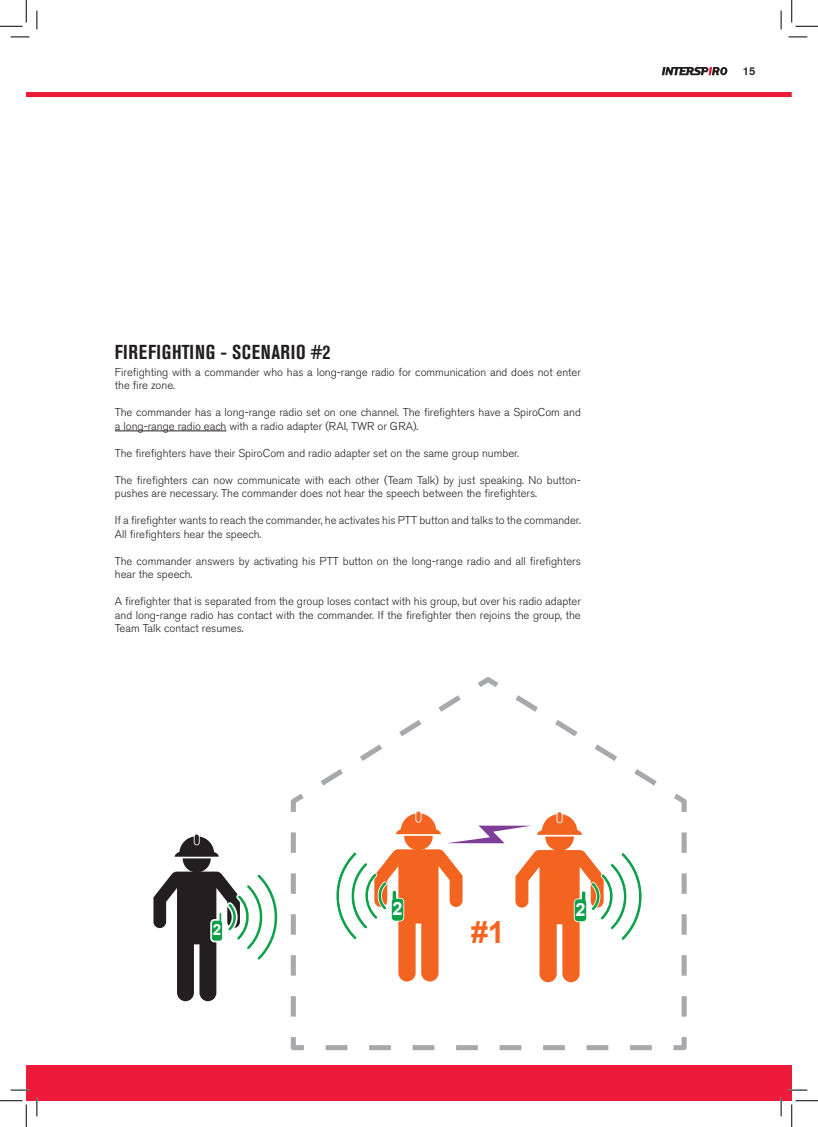
<style>
.page{position:relative;width:818px;height:1127px;background:#fff}
.page>*{position:absolute;margin:0;border:0;box-sizing:border-box;transform-origin:0 0}
.t1{font:700 30.5px "Arial";color:#f36421}
.t2{font:700 condensed 20px "Akzidenz Grotesk BE";letter-spacing:.035em;color:#231f20}
.t3{font:700 18.12px "Arial";color:#fff}
.t4{font:700 15.25px "Arial";color:#fff}
.t5{font:300 11.25px/13.5px "Akzidenz Grotesk BE";color:#231f20}
.t6{font:500 11.25px "Akzidenz Grotesk BE";color:#231f20}
</style>
<div class="page">
<svg style="left:153px;top:834px;width:125px;height:166px"></svg>
<svg style="left:290px;top:1037px;width:14px;height:14px"></svg>
<svg style="left:291px;top:832px;width:5px;height:184px"></svg>
<svg style="left:290px;top:793px;width:14px;height:19px"></svg>
<svg style="left:320px;top:677px;width:367px;height:374px"></svg>
<hr style="left:115px;top:430px;width:111px;height:1px;background:#231f20">
<svg style="left:662px;top:67px;width:66px;height:9px"></svg>
<div style="left:26px;top:92px;width:766px;height:5px;background:#ed1a3a"></div>
<div style="left:26px;top:1064px;width:766px;height:36px;background:#ed1a3a"></div>
<svg style="left:11px;top:36px;width:18px;height:2px"></svg>
<svg style="left:788px;top:36px;width:19px;height:2px"></svg>
<svg style="left:11px;top:1089px;width:18px;height:1px"></svg>
<svg style="left:788px;top:1089px;width:19px;height:1px"></svg>
<svg style="left:36px;top:11px;width:2px;height:18px"></svg>
<svg style="left:36px;top:1097px;width:2px;height:18px"></svg>
<svg style="left:780px;top:11px;width:2px;height:18px"></svg>
<svg style="left:780px;top:1097px;width:2px;height:18px"></svg>
<svg style="left:0;top:0;width:27px;height:27px"></svg>
<svg style="left:0;top:1100px;width:27px;height:26px"></svg>
<svg style="left:791px;top:0;width:27px;height:27px"></svg>
<svg style="left:791px;top:1100px;width:27px;height:26px"></svg>
<h2 class="t2" style="left:115px;top:340px;width:217px">FIREFIGHTING - SCENARIO #2</h2>
<p class="t5" style="left:115px;top:365px;width:467px">Firefighting with a commander who has a long-range radio for communication and does not enter the fire zone.</p>
<p class="t5" style="left:115px;top:406px;width:467px">The commander has a long-range radio set on one channel. The firefighters have a SpiroCom and a long-range radio each with a radio adapter (RAI, TWR or GRA).</p>
<p class="t5" style="left:115px;top:446px;width:406px">The firefighters have their SpiroCom and radio adapter set on the same group number.</p>
<p class="t5" style="left:115px;top:473px;width:467px">The firefighters can now communicate with each other (Team Talk) by just speaking. No button&shy;pushes are necessary. The commander does not hear the speech between the firefighters.</p>
<p class="t5" style="left:115px;top:514px;width:467px">If a firefighter wants to reach the commander, he activates his PTT button and talks to the commander.<br>All firefighters hear the speech.</p>
<p class="t5" style="left:115px;top:554px;width:467px">The commander answers by activating his PTT button on the long-range radio and all firefighters hear the speech.</p>
<p class="t5" style="left:115px;top:595px;width:468px;text-align:justify">A firefighter that is separated from the group loses contact with his group, but over his radio adapter and long-range radio has contact with the commander. If the firefighter then rejoins the group, the Team Talk contact resumes.</p>
<h3 class="t3" style="left:392px;top:896px;width:12px">2</h3>
<h3 class="t3" style="left:575px;top:897px;width:12px">2</h3>
<h3 class="t4" style="left:213px;top:919px;width:10px">2</h3>
<h1 class="t1" style="left:471px;top:911px;width:35px">#1</h1>
<p class="t6" style="left:743px;top:64px;width:14px">15</p>
</div>
